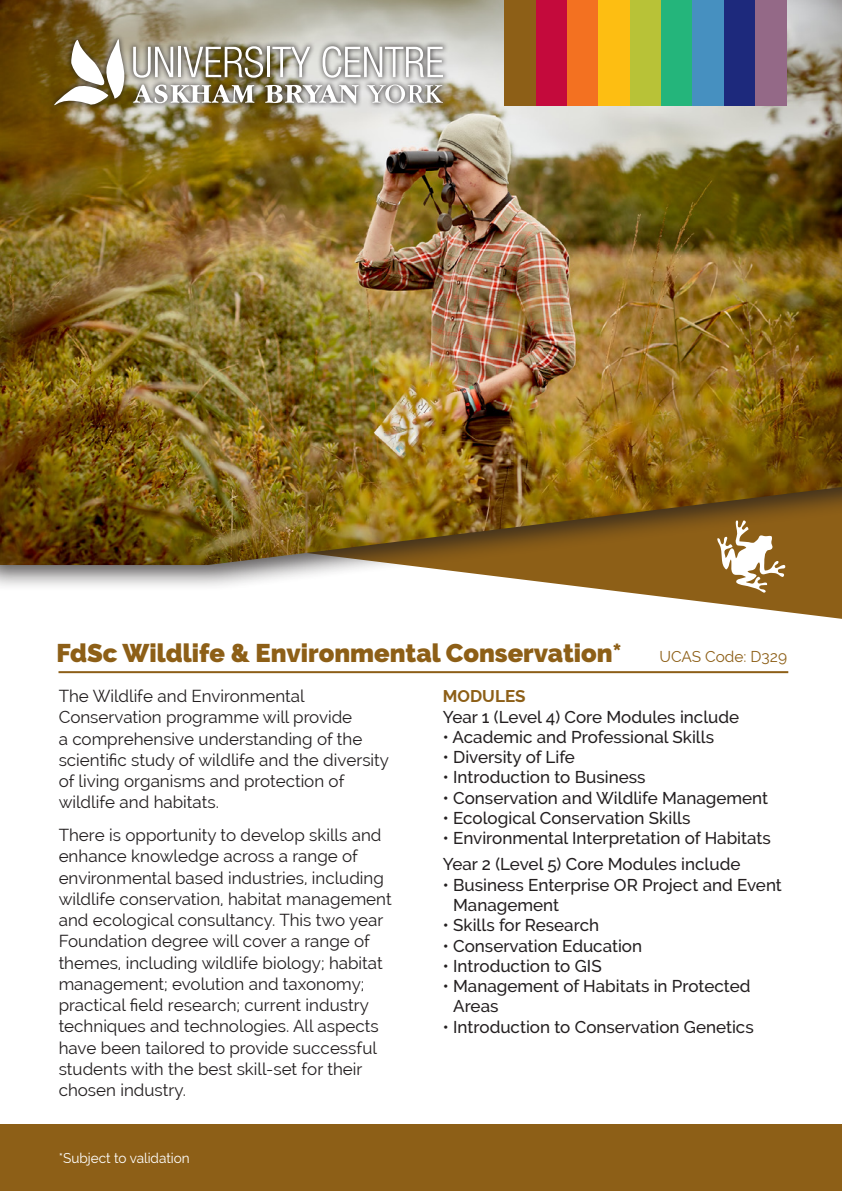
<style>
.page{position:relative;width:842px;height:1191px;background:#fff}
.page>*{position:absolute;margin:0;border:0;box-sizing:border-box;transform-origin:0 0}
.t1{font:900 25.6px "Raleway";color:#8d5f17}
.t2{font:17px/21.2px "Raleway";color:#231f20}
.t3{font:500 17px/20.2px "Raleway";color:#231f20}
.t4{font:700 17px "Raleway";color:#8d5f17}
.t5{font:15.4px "Raleway";color:#8d5f17}
.t6{font:14px "Raleway";color:#fff}
</style>
<div class="page">
<div style="left:0;top:1124px;width:842px;height:67px;background:#8d5f17"></div>
<svg style="left:624px;top:592px;width:218px;height:27px"></svg>
<div style="left:0;top:0;width:842px;height:592px;background:#231f20;opacity:.75"></div>
<img style="left:0;top:0;width:842px;height:565px">
<div style="left:505px;top:0;width:31px;height:106px;background:#8d5f17"></div>
<div style="left:536px;top:0;width:31px;height:106px;background:#c40a3c"></div>
<div style="left:567px;top:0;width:32px;height:106px;background:#f37121"></div>
<div style="left:599px;top:0;width:31px;height:106px;background:#fdbe12"></div>
<div style="left:630px;top:0;width:31px;height:106px;background:#b8c237"></div>
<div style="left:661px;top:0;width:31px;height:106px;background:#24b57b"></div>
<div style="left:692px;top:0;width:32px;height:106px;background:#4690c0"></div>
<div style="left:724px;top:0;width:31px;height:106px;background:#1d297c"></div>
<div style="left:755px;top:0;width:31px;height:106px;background:#946987"></div>
<div style="left:49px;top:34px;width:400px;height:77px;background:#231f20;opacity:.75"></div>
<svg style="left:46px;top:35px;width:79px;height:76px"></svg>
<svg style="left:133px;top:85px;width:121px;height:18px"></svg>
<svg style="left:265px;top:85px;width:94px;height:19px"></svg>
<svg style="left:367px;top:85px;width:76px;height:18px"></svg>
<svg style="left:133px;top:47px;width:40px;height:31px"></svg>
<hr style="left:178px;top:47px;width:3px;height:30px;background:#fff">
<svg style="left:184px;top:46px;width:79px;height:32px"></svg>
<hr style="left:267px;top:47px;width:3px;height:30px;background:#fff">
<svg style="left:272px;top:47px;width:38px;height:30px"></svg>
<svg style="left:323px;top:46px;width:120px;height:32px"></svg>
<svg style="left:717px;top:520px;width:69px;height:74px"></svg>
<hr style="left:59px;top:671px;width:729px;height:2px;background:#8d5f17">
<p class="t1" style="left:57px;top:638px;width:567px">FdSc Wildlife &amp; Environmental Conservation*</p>
<p class="t5" style="left:659px;top:648px;width:129px">UCAS Code: D329</p>
<p class="t2" style="left:59px;top:685px;width:332px">The Wildlife and Environmental Conservation programme will provide<br>a comprehensive understanding of the scientific study of wildlife and the diversity of living organisms and protection of wildlife and habitats.</p>
<p class="t2" style="left:59px;top:824px;width:334px">There is opportunity to develop skills and enhance knowledge across a range of environmental based industries, including wildlife conservation, habitat management and ecological consultancy. This two year Foundation degree will cover a range of themes, including wildlife biology; habitat management; evolution and taxonomy; practical field research; current industry techniques and technologies. All aspects have been tailored to provide successful students with the best skill-set for their chosen industry.</p>
<p class="t6" style="left:59px;top:1150px;width:133px">*Subject to validation</p>
<p class="t4" style="left:443px;top:686px;width:84px">MODULES</p>
<p class="t3" style="left:443px;top:706px;width:298px">Year 1 (Level 4) Core Modules include</p>
<p class="t3" style="left:443px;top:726px;width:273px">• Academic and Professional Skills</p>
<p class="t3" style="left:443px;top:747px;width:134px">• Diversity of Life</p>
<p class="t3" style="left:443px;top:767px;width:204px">• Introduction to Business</p>
<p class="t3" style="left:443px;top:787px;width:327px">• Conservation and Wildlife Management</p>
<p class="t3" style="left:443px;top:808px;width:249px">• Ecological Conservation Skills</p>
<p class="t3" style="left:443px;top:828px;width:330px">• Environmental Interpretation of Habitats</p>
<p class="t3" style="left:443px;top:854px;width:299px">Year 2 (Level 5) Core Modules include</p>
<p class="t3" style="left:453px;top:874px;width:330px;text-indent:-10px">• Business Enterprise OR Project and Event<br>Management</p>
<p class="t3" style="left:443px;top:915px;width:158px">• Skills for Research</p>
<p class="t3" style="left:443px;top:935px;width:201px">• Conservation Education</p>
<p class="t3" style="left:443px;top:955px;width:160px">• Introduction to GIS</p>
<p class="t3" style="left:453px;top:976px;width:299px;text-indent:-10px">• Management of Habitats in Protected<br>Areas</p>
<p class="t3" style="left:443px;top:1016px;width:312px">• Introduction to Conservation Genetics</p>
</div>
